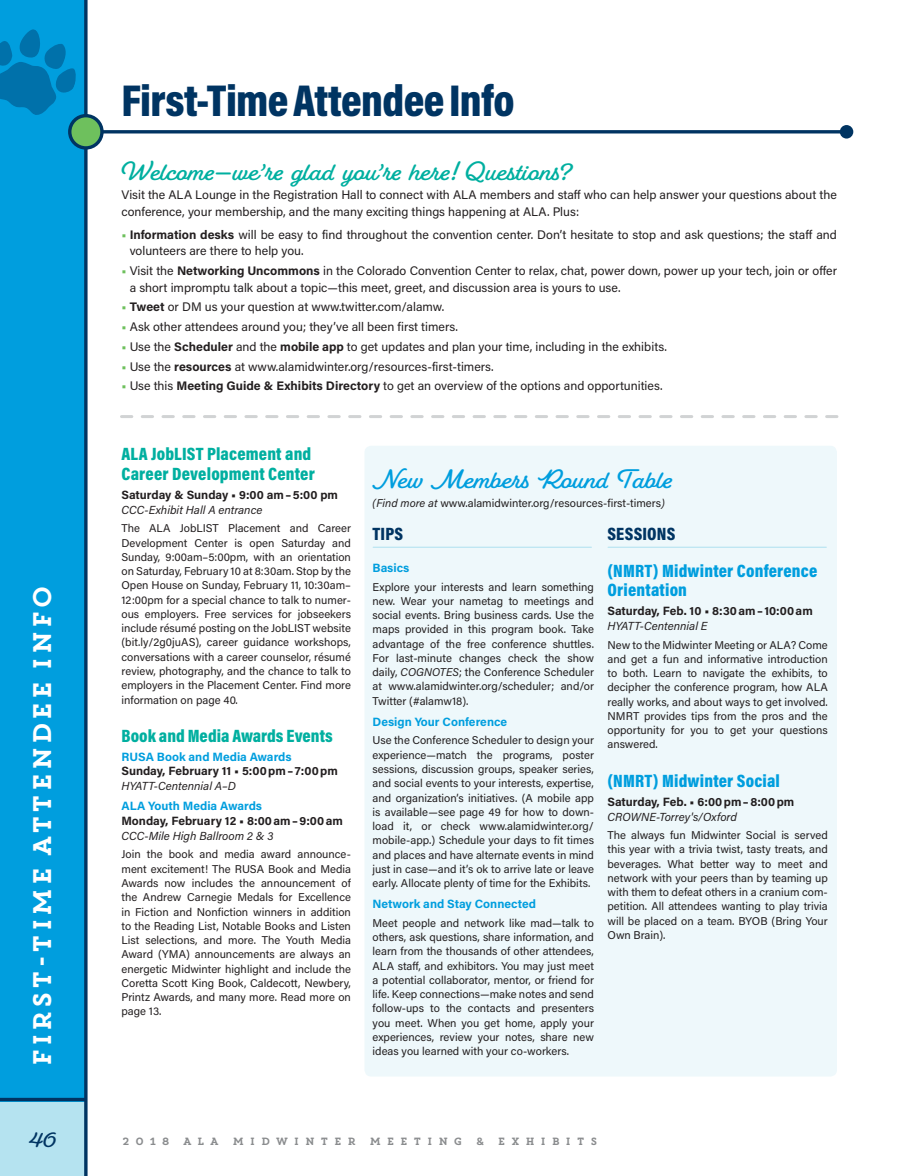
<style>
.page{position:relative;width:918px;height:1176px;background:#fff}
.page>*{position:absolute;margin:0;border:0;box-sizing:border-box;transform-origin:0 0}
.t1{font:900 45px "Acumin Pro Cond";letter-spacing:-.015em;color:#003462}
.t2{font:25.5px "Core Magic";letter-spacing:-.04em;color:#fff}
.t3{font:700 24px "Fairwater Script";letter-spacing:-.02em;color:#00afa0}
.t4{font:700 24px "Fairwater Script";color:#009ede}
.t5{font:700 21px "Fairwater Script";color:#003462}
.t6{font:900 18px/19.5px "Acumin Pro Cond";letter-spacing:.01em;color:#00afa0}
.t7{font:900 18px/19.5px "Acumin Pro Cond";letter-spacing:.01em;color:#009ede}
.t8{font:900 18px "Acumin Pro Cond";letter-spacing:.01em;color:#003462}
.t9{font:12.3px/16.5px "Acumin Pro";color:#231f20}
.t10{font:700 12px "Acumin Pro";color:#231f20}
.t11{font:700 12px "Acumin Pro";color:#009ede}
.t12{font:italic 11.7px "Acumin Pro";color:#231f20}
.t13{font:11.25px/14.2px "Acumin Pro";color:#231f20;text-align:justify}
.t14{font:10.5px "Core Magic";letter-spacing:.41em;color:#8a8c8e}
.s1{font-weight:700;color:#6ec05d}
.s2{font-weight:700}
.s3{font-style:italic}
</style>
<div class="page">
<div style="left:0;top:1098px;width:85px;height:77px;background:#b5e3f0"></div>
<div style="left:0;top:0;width:87px;height:1101px;background:#009ede"></div>
<svg style="left:84px;top:0;width:4px;height:1175px;background:#1c4e78"></svg>
<hr style="left:0;top:1097px;width:86px;height:3px;background:#003462">
<hr style="left:102px;top:130px;width:745px;height:3px;background:#003462">
<div style="left:840px;top:125px;width:13px;height:13px;background:#003462;border-radius:50%"></div>
<div style="left:70px;top:116px;width:32px;height:32px;background:#6ec05d;border-radius:50%"></div>
<div style="left:68px;top:114px;width:36px;height:35px;border:3px solid #003462;border-radius:50%"></div>
<svg style="left:0;top:29px;width:76px;height:86px"></svg>
<svg style="left:122px;top:415px;width:715px;height:3px"></svg>
<div style="left:364px;top:445px;width:473px;height:631px;background:#eef8fb;border-radius:7px"></div>
<hr style="left:373px;top:546px;width:218px;height:1px;background:#b5e3f0">
<hr style="left:608px;top:546px;width:218px;height:1px;background:#b5e3f0">
<h1 class="t1" style="left:122px;top:71px;width:395px">First-Time Attendee Info</h1>
<h2 class="t2" style="left:25px;top:1068px;width:486px;rotate:-90deg">FIRST-TIME ATTENDEE INFO</h2>
<h3 class="t3" style="left:122px;top:157px;width:451px">Welcome—we’re glad you’re here! Questions?</h3>
<p class="t9" style="left:122px;top:186px;width:717px">Visit the ALA Lounge in the Registration Hall to connect with ALA members and staff who can help answer your questions about the conference, your membership, and the many exciting things happening at ALA. Plus:</p>
<p class="t9" style="left:130px;top:226px;width:709px;text-indent:-8px"><span class="s1">•</span> <span class="s2">Information desks</span> will be easy to find throughout the convention center. Don’t hesitate to stop and ask questions; the staff and volunteers are there to help you.</p>
<p class="t9" style="left:130px;top:262px;width:709px;text-indent:-8px"><span class="s1">•</span> Visit the <span class="s2">Networking Uncommons</span> in the Colorado Convention Center to relax, chat, power down, power up your tech, join or offer a short impromptu talk about a topic—this meet, greet, and discussion area is yours to use.</p>
<p class="t9" style="left:122px;top:298px;width:323px"><span class="s1">•</span> <span class="s2">Tweet</span> or DM us your question at www.twitter.com/alamw.</p>
<p class="t9" style="left:122px;top:318px;width:337px"><span class="s1">•</span> Ask other attendees around you; they’ve all been first timers.</p>
<p class="t9" style="left:122px;top:338px;width:546px"><span class="s1">•</span> Use the <span class="s2">Scheduler</span> and the <span class="s2">mobile app</span> to get updates and plan your time, including in the exhibits.</p>
<p class="t9" style="left:122px;top:357px;width:372px"><span class="s1">•</span> Use the <span class="s2">resources</span> at www.alamidwinter.org/resources-first-timers.</p>
<p class="t9" style="left:122px;top:377px;width:541px"><span class="s1">•</span> Use this <span class="s2">Meeting Guide &amp; Exhibits Directory</span> to get an overview of the options and opportunities.</p>
<h3 class="t6" style="left:122px;top:444px;width:195px">ALA JobLIST Placement and<br>Career Development Center</h3>
<p class="t10" style="left:122px;top:486px;width:218px">Saturday &amp; Sunday • 9:00 am–5:00 pm</p>
<p class="t12" style="left:122px;top:501px;width:143px">CCC-Exhibit Hall A entrance</p>
<p class="t13" style="left:122px;top:520px;width:231px">The ALA JobLIST Placement and Career Development Center is open Saturday and Sunday, 9:00am–5:00pm, with an orientation on Saturday, February 10 at 8:30am. Stop by the Open House on Sunday, February 11, 10:30am– 12:00pm for a special chance to talk to numer&shy;ous employers. Free services for jobseekers include résumé posting on the JobLIST website (bit.ly/2g0juAS), career guidance workshops, conversations with a career counselor, résumé review, photography, and the chance to talk to employers in the Placement Center. Find more information on page 40.</p>
<h3 class="t6" style="left:122px;top:725px;width:213px">Book and Media Awards Events</h3>
<p class="t11" style="left:122px;top:747px;width:172px">RUSA Book and Media Awards</p>
<p class="t10" style="left:122px;top:762px;width:218px">Sunday, February 11 • 5:00pm– 7:00pm</p>
<p class="t12" style="left:122px;top:777px;width:116px">HYATT-Centennial A–D</p>
<p class="t11" style="left:122px;top:797px;width:142px">ALA Youth Media Awards</p>
<p class="t10" style="left:122px;top:812px;width:223px">Monday, February 12 • 8:00am–9:00am</p>
<p class="t12" style="left:122px;top:827px;width:153px">CCC-Mile High Ballroom 2 &amp; 3</p>
<p class="t13" style="left:122px;top:846px;width:231px">Join the book and media award announce&shy;ment excitement! The RUSA Book and Media Awards now includes the announcement of the Andrew Carnegie Medals for Excellence in Fiction and Nonfiction winners in addition to the Reading List, Notable Books and Listen List selections, and more. The Youth Media Award (YMA) announcements are always an energetic Midwinter highlight and include the Coretta Scott King Book, Caldecott, Newbery, Printz Awards, and many more. Read more on page 13.</p>
<h3 class="t4" style="left:373px;top:465px;width:302px">New Members Round Table</h3>
<p class="t13" style="left:373px;top:495px;width:294px"><span class="s3">(Find more at</span> www.alamidwinter.org/resources-first-timers<span class="s3">)</span></p>
<h3 class="t8" style="left:608px;top:522px;width:69px">SESSIONS</h3>
<h3 class="t7" style="left:608px;top:560px;width:212px">(NMRT) Midwinter Conference<br>Orientation</h3>
<p class="t10" style="left:608px;top:602px;width:207px">Saturday, Feb. 10 • 8:30am– 10:00am</p>
<p class="t12" style="left:608px;top:617px;width:102px">HYATT-Centennial E</p>
<p class="t13" style="left:608px;top:636px;width:222px">New to the Midwinter Meeting or ALA? Come and get a fun and informative introduction to both. Learn to navigate the exhibits, to decipher the conference program, how ALA really works, and about ways to get involved.<br>NMRT provides tips from the pros and the opportunity for you to get your questions answered.</p>
<h3 class="t7" style="left:608px;top:770px;width:174px">(NMRT) Midwinter Social</h3>
<p class="t10" style="left:608px;top:792px;width:188px">Saturday, Feb. • 6:00pm–8:00pm</p>
<p class="t12" style="left:608px;top:808px;width:131px">CROWNE-Torrey's/Oxford</p>
<p class="t13" style="left:608px;top:827px;width:222px">The always fun Midwinter Social is served this year with a trivia twist, tasty treats, and beverages. What better way to meet and network with your peers than by teaming up with them to defeat others in a cranium com&shy;petition. All attendees wanting to play trivia will be placed on a team. BYOB (Bring Your Own Brain).</p>
<h3 class="t8" style="left:373px;top:522px;width:32px">TIPS</h3>
<p class="t11" style="left:373px;top:559px;width:38px">Basics</p>
<p class="t13" style="left:373px;top:579px;width:223px">Explore your interests and learn something new. Wear your nametag to meetings and social events. Bring business cards. Use the maps provided in this program book. Take advantage of the free conference shuttles.<br>For last-minute changes check the show daily, <span class="s3">COGNOTES</span>; the Conference Scheduler at www.alamidwinter.org/scheduler; and/or Twitter (#alamw18).</p>
<p class="t11" style="left:373px;top:713px;width:136px">Design Your Conference</p>
<p class="t13" style="left:373px;top:732px;width:223px">Use the Conference Scheduler to design your experience—match the programs, poster sessions, discussion groups, speaker series, and social events to your interests, expertise, and organization’s initiatives. (A mobile app is available—see page 49 for how to down&shy;load it, or check www.alamidwinter.org/ mobile-app.) Schedule your days to fit times and places and have alternate events in mind just in case—and it’s ok to arrive late or leave early. Allocate plenty of time for the Exhibits.</p>
<p class="t11" style="left:373px;top:895px;width:165px">Network and Stay Connected</p>
<p class="t13" style="left:373px;top:915px;width:223px">Meet people and network like mad—talk to others, ask questions, share information, and learn from the thousands of other attendees, ALA staff, and exhibitors. You may just meet a potential collaborator, mentor, or friend for life. Keep connections—make notes and send follow-ups to the contacts and presenters you meet. When you get home, apply your experiences, review your notes, share new ideas you learned with your co-workers.</p>
<h3 class="t5" style="left:30px;top:1126px;width:28px">46</h3>
<p class="t14" style="left:122px;top:1134px;width:478px">2018 ALA MIDWINTER MEETING &amp; EXHIBITS</p>
</div>
